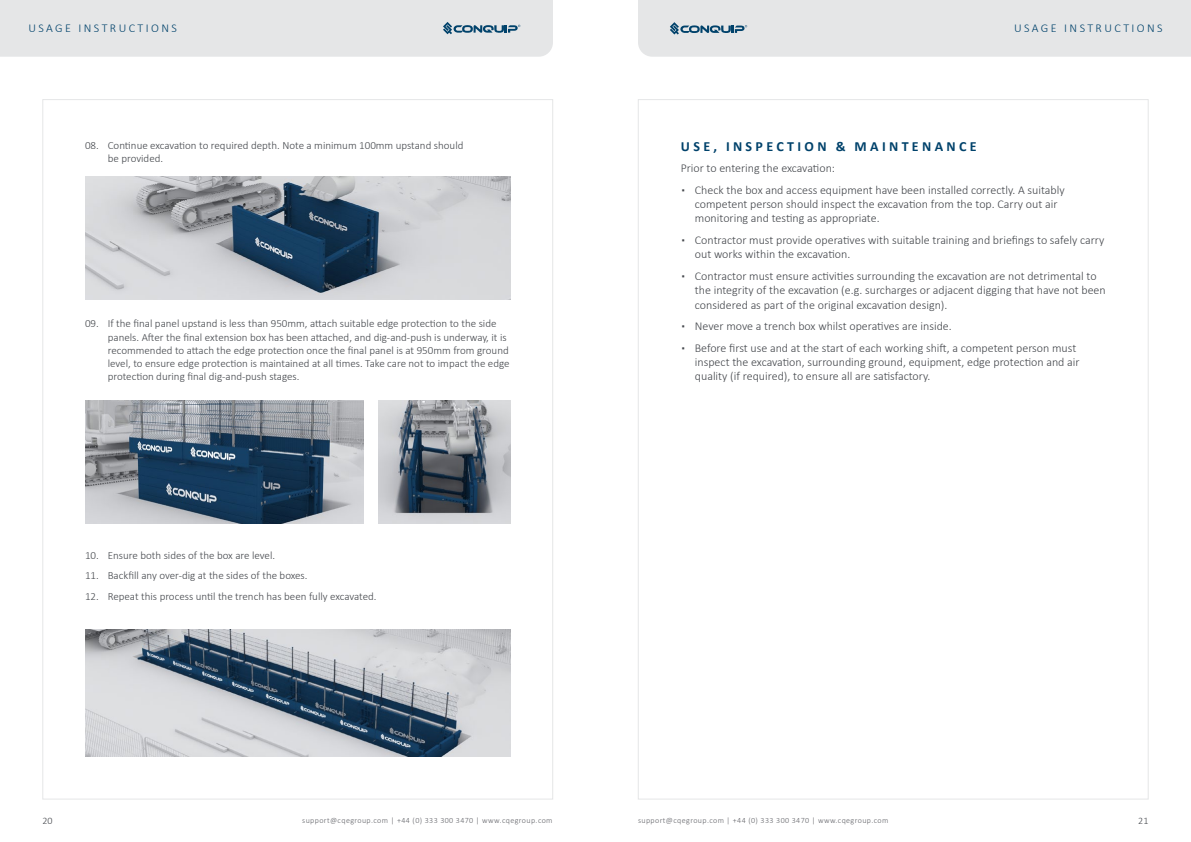
<style>
.page{position:relative;width:1191px;height:842px;background:#fff}
.page>*{position:absolute;margin:0;border:0;box-sizing:border-box;transform-origin:0 0}
.t1{font:700 14px "Calibri";letter-spacing:.24em;color:#00426b}
.t2{font:300 12px/14.4px "Calibri";color:#43464b}
.t3{font:300 12px "Calibri";letter-spacing:.2em;color:#00426b}
.t4{font:300 11px/13.2px "Calibri";color:#43464b}
.t5{font:300 10px "Calibri";color:#43464b}
.t6{font:300 8px "Calibri";letter-spacing:.05em;color:#636469}
</style>
<div class="page">
<div style="left:0;top:0;width:553px;height:57px;background:#e5e6e7"></div>
<div style="left:638px;top:0;width:553px;height:57px;background:#e5e6e7"></div>
<img style="left:85px;top:177px;width:425px;height:123px">
<img style="left:378px;top:400px;width:132px;height:124px">
<img style="left:85px;top:400px;width:279px;height:124px">
<img style="left:85px;top:629px;width:425px;height:128px">
<p class="t3" style="left:28px;top:21px;width:150px">USAGE INSTRUCTIONS</p>
<p class="t3" style="left:1014px;top:21px;width:150px">USAGE INSTRUCTIONS</p>
<p class="t4" style="left:108px;top:138px;width:357px;text-indent:-23px">08. Continue excavation to required depth. Note a minimum 100mm upstand should be provided.</p>
<p class="t4" style="left:108px;top:317px;width:403px;text-indent:-23px">09. If the final panel upstand is less than 950mm, attach suitable edge protection to the side panels. After the final extension box has been attached, and dig-and-push is underway, it is recommended to attach the edge protection once the final panel is at 950mm from ground level, to ensure edge protection is maintained at all times. Take care not to impact the edge protection during final dig-and-push stages.</p>
<p class="t4" style="left:85px;top:549px;width:192px">10. Ensure both sides of the box are level.</p>
<p class="t4" style="left:85px;top:569px;width:224px">11. Backfill any over-dig at the sides of the boxes.</p>
<p class="t4" style="left:85px;top:589px;width:293px">12. Repeat this process until the trench has been fully excavated.</p>
<p class="t1" style="left:681px;top:136px;width:297px">USE, INSPECTION &amp; MAINTENANCE</p>
<p class="t2" style="left:680px;top:161px;width:156px">Prior to entering the excavation:</p>
<p class="t2" style="left:695px;top:182px;width:371px;text-indent:-14px">▪ Check the box and access equipment have been installed correctly. A suitably competent person should inspect the excavation from the top. Carry out air monitoring and testing as appropriate.</p>
<p class="t2" style="left:695px;top:233px;width:411px;text-indent:-14px">▪ Contractor must provide operatives with suitable training and briefings to safely carry out works within the excavation.</p>
<p class="t2" style="left:695px;top:268px;width:412px;text-indent:-14px">▪ Contractor must ensure activities surrounding the excavation are not detrimental to the integrity of the excavation (e.g. surcharges or adjacent digging that have not been considered as part of the original excavation design).</p>
<p class="t2" style="left:680px;top:319px;width:273px">▪ Never move a trench box whilst operatives are inside.</p>
<p class="t2" style="left:695px;top:340px;width:386px;text-indent:-14px">▪ Before first use and at the start of each working shift, a competent person must inspect the excavation, surrounding ground, equipment, edge protection and air quality (if required), to ensure all are satisfactory.</p>
<p class="t5" style="left:43px;top:814px;width:12px">20</p>
<p class="t6" style="left:302px;top:816px;width:252px">support@cqegroup.com | +44 (0) 333 300 3470 | www.cqegroup.com</p>
<p class="t6" style="left:638px;top:816px;width:252px">support@cqegroup.com | +44 (0) 333 300 3470 | www.cqegroup.com</p>
<p class="t5" style="left:1138px;top:814px;width:12px">21</p>
</div>
